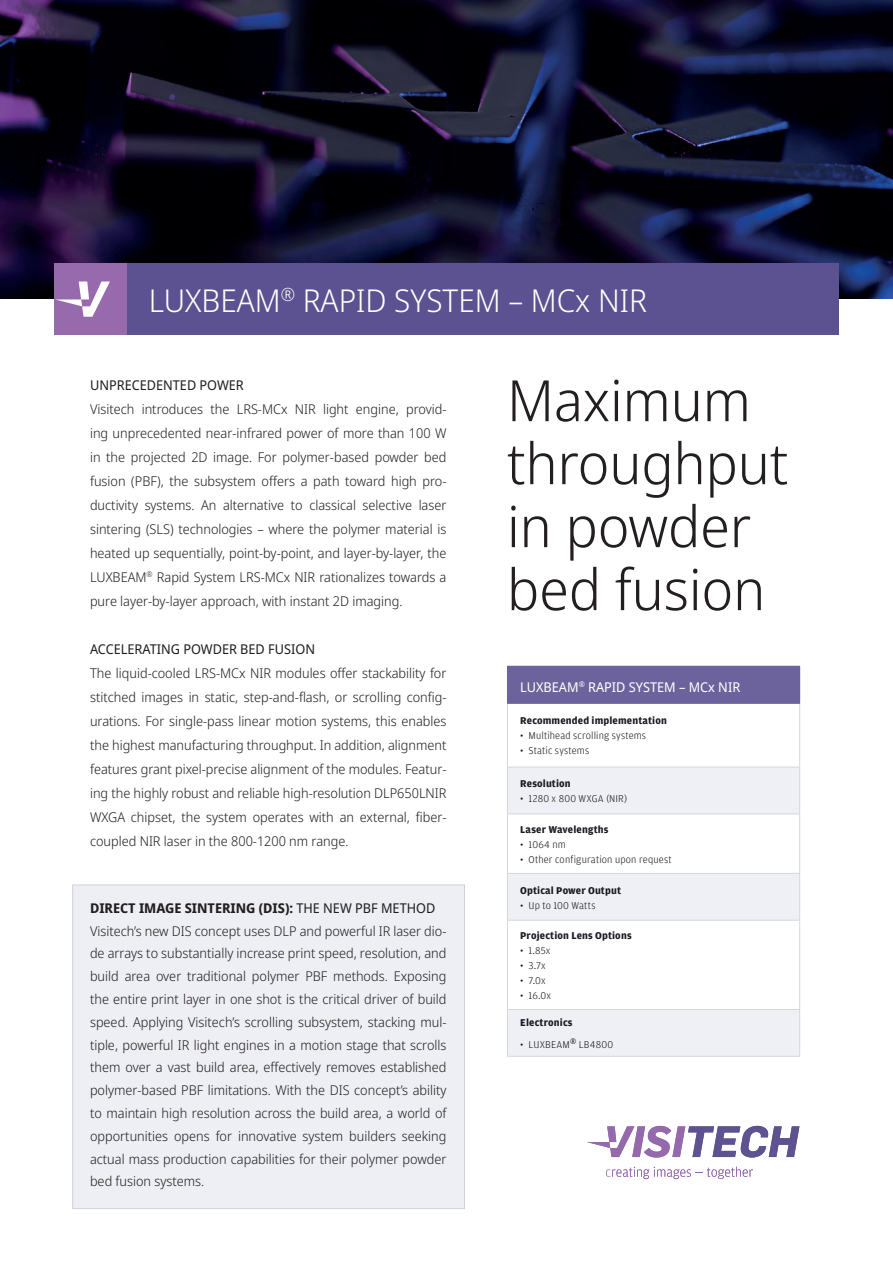
<style>
.page{position:relative;width:893px;height:1263px;background:#fff}
.page>*{position:absolute;margin:0;border:0;box-sizing:border-box;transform-origin:0 0}
.t1{font:300 57px/63px "Noto Sans Display";color:#231f20}
.t2{font:300 31.5px "Noto Sans Display";color:#fff}
.t3{font:300 13.5px/24px "Noto Sans Display";color:#231f20;text-align:justify}
.t4{font:13.5px "Noto Sans Display";color:#231f20}
.t5{font:13.5px "Noto Sans Display";color:#fff}
.t6{font:300 10.5px "Amplitude";letter-spacing:.015em;color:#02000c}
.t7{font:700 10.5px "Amplitude";letter-spacing:.015em;color:#02000c}
.s1{font-weight:700}
.s2{font-weight:400}
</style>
<div class="page">
<img style="left:0;top:0;width:893px;height:299px">
<div style="left:507px;top:666px;width:293px;height:37px;background:#6d639c"></div>
<svg style="left:508px;top:768px;width:291px;height:288px"></svg>
<hr style="left:507px;top:704px;width:1px;height:63px;background:#d1d2d4">
<hr style="left:507px;top:814px;width:1px;height:59px;background:#d1d2d4">
<hr style="left:507px;top:920px;width:1px;height:89px;background:#d1d2d4">
<hr style="left:507px;top:1010px;width:1px;height:46px;background:#d1d2d4">
<hr style="left:507px;top:767px;width:293px;height:1px;background:#d1d2d4">
<hr style="left:507px;top:767px;width:1px;height:46px;background:#d1d2d4">
<hr style="left:507px;top:873px;width:293px;height:1px;background:#d1d2d4">
<hr style="left:507px;top:874px;width:1px;height:46px;background:#d1d2d4">
<hr style="left:799px;top:767px;width:1px;height:46px;background:#d1d2d4">
<hr style="left:799px;top:874px;width:1px;height:46px;background:#d1d2d4">
<hr style="left:799px;top:704px;width:1px;height:63px;background:#d1d2d4">
<hr style="left:799px;top:814px;width:1px;height:59px;background:#d1d2d4">
<hr style="left:799px;top:920px;width:1px;height:89px;background:#d1d2d4">
<hr style="left:799px;top:1010px;width:1px;height:46px;background:#d1d2d4">
<hr style="left:507px;top:813px;width:293px;height:1px;background:#d1d2d4">
<hr style="left:507px;top:920px;width:293px;height:1px;background:#d1d2d4">
<hr style="left:507px;top:1009px;width:293px;height:1px;background:#d1d2d4">
<hr style="left:507px;top:1056px;width:293px;height:1px;background:#d1d2d4">
<hr style="left:507px;top:666px;width:293px;height:1px;background:#5d5291">
<hr style="left:507px;top:667px;width:1px;height:36px;background:#5d5291">
<hr style="left:799px;top:667px;width:1px;height:36px;background:#5d5291">
<hr style="left:507px;top:703px;width:293px;height:1px;background:#5d5291">
<div style="left:126px;top:263px;width:713px;height:72px;background:#5d5291"></div>
<div style="left:54px;top:263px;width:72px;height:72px;background:#976aad"></div>
<svg style="left:55px;top:281px;width:55px;height:36px"></svg>
<svg style="left:587px;top:1126px;width:212px;height:31px"></svg>
<svg style="left:606px;top:1167px;width:147px;height:12px"></svg>
<div style="left:72px;top:884px;width:393px;height:325px;background:#eeeff5;border:1px solid #d1d2d4"></div>
<h2 class="t2" style="left:149px;top:278px;width:499px">LUXBEAM<sup>®</sup> RAPID SYSTEM – MCx NIR</h2>
<p class="t4" style="left:90px;top:375px;width:155px">UNPRECEDENTED POWER</p>
<p class="t3" style="left:90px;top:397px;width:358px">Visitech introduces the LRS-MCx NIR light engine, provid&shy;ing unprecedented near-infrared power of more than 100 W in the projected 2D image. For polymer-based powder bed fusion (PBF), the subsystem offers a path toward high pro&shy;ductivity systems. An alternative to classical selective laser sintering (SLS) technologies – where the polymer material is heated up sequentially, point-by-point, and layer-by-layer, the LUXBEAM<sup>®</sup> Rapid System LRS-MCx NIR rationalizes towards a pure layer-by-layer approach, with instant 2D imaging.</p>
<p class="t4" style="left:90px;top:639px;width:227px">ACCELERATING POWDER BED FUSION</p>
<p class="t3" style="left:90px;top:661px;width:358px">The liquid-cooled LRS-MCx NIR modules offer stackability for stitched images in static, step-and-flash, or scrolling config&shy;urations. For single-pass linear motion systems, this enables the highest manufacturing throughput. In addition, alignment features grant pixel-precise alignment of the modules. Featur&shy;ing the highly robust and reliable high-resolution DLP650LNIR WXGA chipset, the system operates with an external, fiber&shy;coupled NIR laser in the 800-1200 nm range.</p>
<p class="t3" style="left:90px;top:897px;width:358px;line-height:22.8px;text-align:left"><span class="s1">DIRECT IMAGE SINTERING (DIS):</span> <span class="s2">THE NEW PBF METHOD </span>Visitech’s new DIS concept uses DLP and powerful IR laser dio&shy;de arrays to substantially increase print speed, resolution, and build area over traditional polymer PBF methods. Exposing the entire print layer in one shot is the critical driver of build speed. Applying Visitech’s scrolling subsystem, stacking mul&shy;tiple, powerful IR light engines in a motion stage that scrolls them over a vast build area, effectively removes established polymer-based PBF limitations. With the DIS concept’s ability to maintain high resolution across the build area, a world of opportunities opens for innovative system builders seeking actual mass production capabilities for their polymer powder bed fusion systems.</p>
<h1 class="t1" style="left:507px;top:370px;width:283px">Maximum throughput in powder bed fusion</h1>
<p class="t5" style="left:520px;top:677px;width:222px">LUXBEAM<sup>®</sup> RAPID SYSTEM – MCx NIR</p>
<p class="t7" style="left:520px;top:715px;width:148px">Recommended implementation</p>
<p class="t6" style="left:520px;top:730px;width:127px">• Multihead scrolling systems</p>
<p class="t6" style="left:520px;top:745px;width:70px">• Static systems</p>
<p class="t7" style="left:520px;top:778px;width:52px">Resolution</p>
<p class="t6" style="left:520px;top:793px;width:108px">• 1280 x 800 WXGA (NIR)</p>
<p class="t7" style="left:520px;top:823px;width:90px">Laser Wavelengths</p>
<p class="t6" style="left:520px;top:838px;width:47px">• 1064 nm</p>
<p class="t6" style="left:520px;top:853px;width:153px">• Other configuration upon request</p>
<p class="t7" style="left:520px;top:884px;width:102px">Optical Power Output</p>
<p class="t6" style="left:520px;top:899px;width:77px">• Up to 100 Watts</p>
<p class="t7" style="left:520px;top:930px;width:113px">Projection Lens Options</p>
<p class="t6" style="left:520px;top:945px;width:32px">• 1.85x</p>
<p class="t6" style="left:520px;top:960px;width:27px">• 3.7x</p>
<p class="t6" style="left:520px;top:975px;width:27px">• 7.0x</p>
<p class="t6" style="left:520px;top:990px;width:32px">• 16.0x</p>
<p class="t7" style="left:520px;top:1016px;width:54px">Electronics</p>
<p class="t6" style="left:520px;top:1039px;width:95px">• LUXBEAM<sup>®</sup> LB4800</p>
</div>
